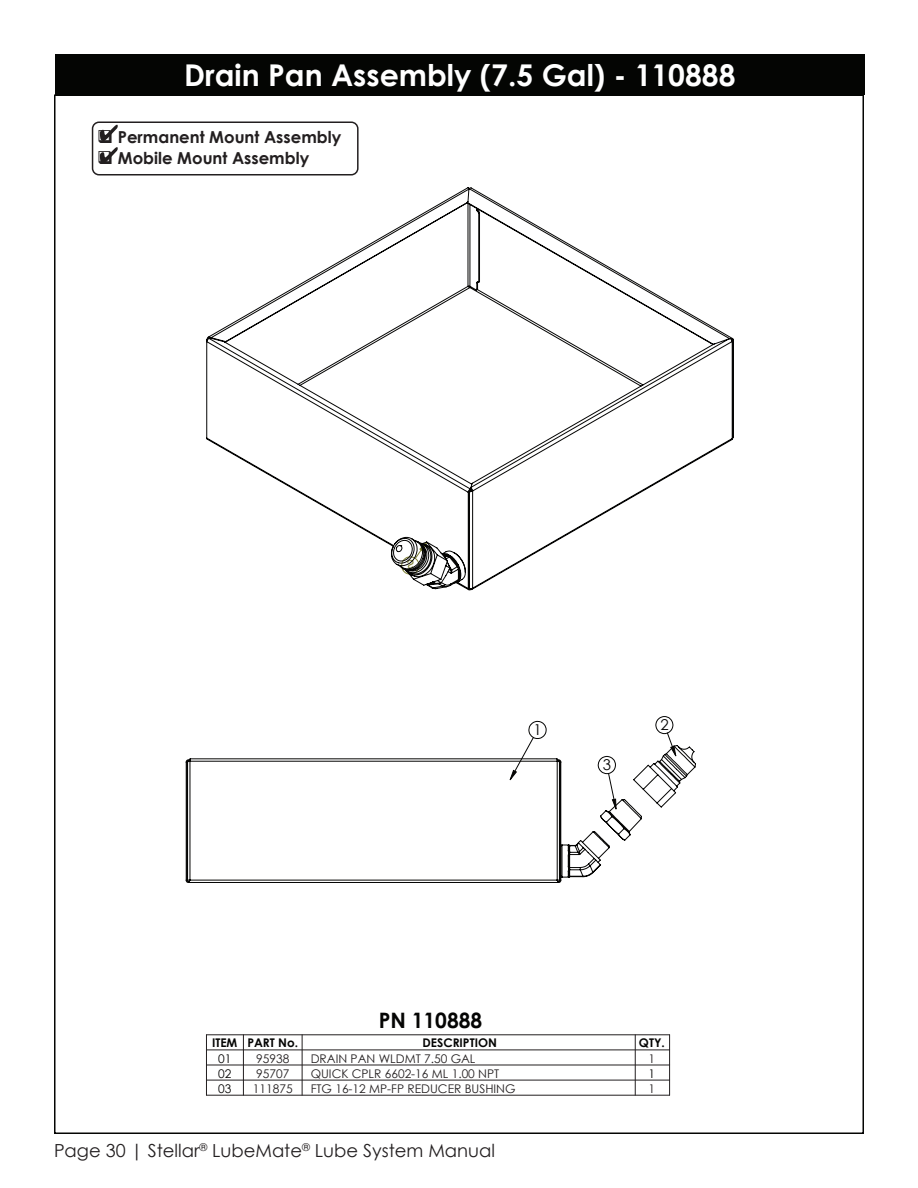
<style>
.page{position:relative;width:918px;height:1188px;background:#fff}
.page>*{position:absolute;margin:0;border:0;box-sizing:border-box;transform-origin:0 0}
.t1{font:700 30px "Century Gothic";color:#fff}
.t2{font:700 21.3px "Century Gothic";color:#050504}
.t3{font:18px "Century Gothic";color:#231f20}
.t4{font:700 16.5px "Century Gothic";color:#231f20}
.t5{font:15px "Century Gothic";color:#050504}
.t6{font:15px "Century Gothic";color:#7f8133}
.t7{font:12px "Century Gothic";color:#231f20}
.t8{font:700 12px "Century Gothic";color:#050504}
.t9{font:12px "Century Gothic";color:#050504}
</style>
<div class="page">
<div style="left:55px;top:54px;width:810px;height:40px;background:#040503"></div>
<hr style="left:669px;top:1035px;width:1px;height:60px;background:#231f20">
<hr style="left:206px;top:1035px;width:1px;height:60px;background:#231f20">
<hr style="left:243px;top:1035px;width:1px;height:60px;background:#231f20">
<hr style="left:302px;top:1035px;width:1px;height:60px;background:#231f20">
<hr style="left:635px;top:1035px;width:1px;height:60px;background:#231f20">
<hr style="left:206px;top:1065px;width:464px;height:1px;background:#231f20">
<hr style="left:206px;top:1080px;width:464px;height:1px;background:#231f20">
<hr style="left:206px;top:1095px;width:464px;height:1px;background:#231f20">
<hr style="left:206px;top:1049px;width:464px;height:1px;background:#231f20">
<hr style="left:206px;top:1034px;width:464px;height:1px;background:#231f20">
<svg style="left:528px;top:716px;width:146px;height:29px"></svg>
<svg style="left:206px;top:187px;width:528px;height:404px"></svg>
<svg style="left:185px;top:745px;width:511px;height:138px"></svg>
<div style="left:92px;top:121px;width:267px;height:54px;border:2px solid #231f20;border-radius:6px"></div>
<svg style="left:100px;top:125px;width:18px;height:16px"></svg>
<svg style="left:100px;top:147px;width:18px;height:17px"></svg>
<h1 class="t1" style="left:184px;top:56px;width:553px">Drain Pan Assembly (7.5 Gal) - 110888</h1>
<h3 class="t4" style="left:97px;top:126px;width:246px">❑ Permanent Mount Assembly</h3>
<h3 class="t4" style="left:97px;top:148px;width:214px">❑ Mobile Mount Assembly</h3>
<p class="t6" style="left:406px;top:556px;width:10px">?</p>
<p class="t5" style="left:534px;top:721px;width:10px">1</p>
<p class="t5" style="left:660px;top:716px;width:10px">2</p>
<p class="t5" style="left:603px;top:756px;width:10px">3</p>
<h2 class="t2" style="left:379px;top:1007px;width:105px">PN 110888</h2>
<p class="t8" style="left:212px;top:1035px;width:88px">ITEM PART No.</p>
<p class="t8" style="left:422px;top:1035px;width:76px">DESCRIPTION</p>
<p class="t8" style="left:639px;top:1035px;width:27px">QTY.</p>
<p class="t9" style="left:218px;top:1051px;width:15px">01</p>
<p class="t7" style="left:256px;top:1051px;width:35px">95938</p>
<p class="t7" style="left:311px;top:1051px;width:166px">DRAIN PAN WLDMT 7.50 GAL</p>
<p class="t7" style="left:649px;top:1051px;width:8px">1</p>
<p class="t9" style="left:218px;top:1082px;width:15px">03</p>
<p class="t7" style="left:253px;top:1082px;width:41px">111875</p>
<p class="t7" style="left:311px;top:1082px;width:206px">FTG 16-12 MP-FP REDUCER BUSHING</p>
<p class="t7" style="left:649px;top:1082px;width:8px">1</p>
<p class="t9" style="left:218px;top:1066px;width:15px">02</p>
<p class="t7" style="left:256px;top:1066px;width:35px">95707</p>
<p class="t7" style="left:311px;top:1066px;width:190px">QUICK CPLR 6602-16 ML 1.00 NPT</p>
<p class="t9" style="left:649px;top:1066px;width:8px">1</p>
<h3 class="t3" style="left:54px;top:1140px;width:443px">Page 30 | Stellar<sup>®</sup> LubeMate<sup>®</sup> Lube System Manual</h3>
</div>
